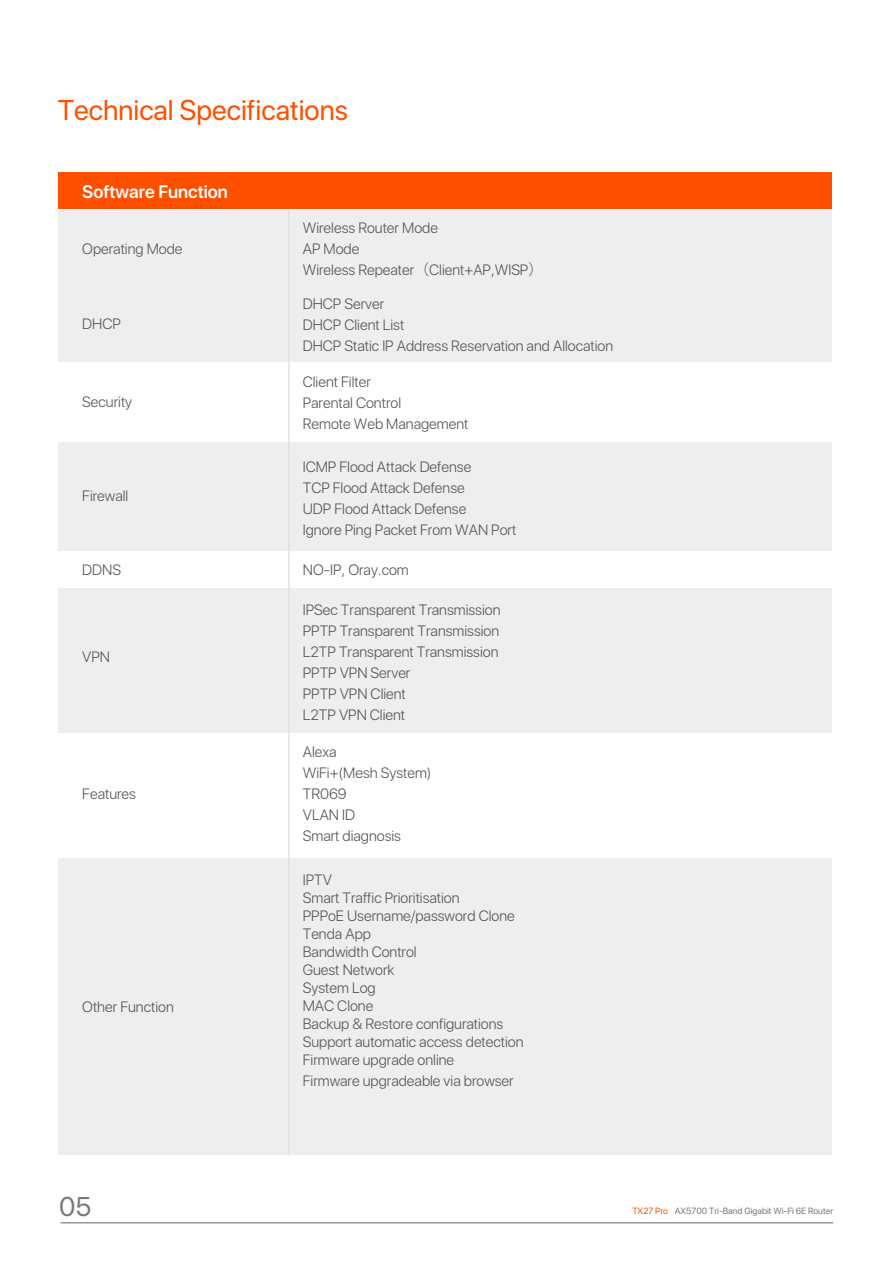
<style>
.page{position:relative;width:893px;height:1263px;background:#fff}
.page>*{position:absolute;margin:0;border:0;box-sizing:border-box;transform-origin:0 0}
.t1{font:28.5px "SF Pro Display";color:#ff5000}
.t2{font:27px "SF Pro Display";color:#7a7979}
.t3{font:600 18px "SF Pro Display";color:#fff}
.t4{font:300 15px/21px "SF Pro Display";color:#585959}
.t5{font:9px "SF Pro Display";color:#7a7979}
.s1{font-family:"Source Han Sans CN"}
.s2{color:#ff5000}
</style>
<div class="page">
<div style="left:58px;top:210px;width:774px;height:79px;background:#eeeeef"></div>
<hr style="left:60px;top:1222px;width:773px;height:1px;background:#636363">
<div style="left:58px;top:173px;width:774px;height:36px;background:#ff5000"></div>
<div style="left:58px;top:284px;width:774px;height:79px;background:#eeeeef"></div>
<div style="left:58px;top:442px;width:774px;height:109px;background:#eeeeef"></div>
<div style="left:58px;top:362px;width:774px;height:80px;background:#fff"></div>
<div style="left:58px;top:588px;width:774px;height:145px;background:#eeeeef"></div>
<div style="left:58px;top:858px;width:774px;height:296px;background:#eeeeef"></div>
<hr style="left:288px;top:210px;width:1px;height:944px;background:#dbdcdc">
<h1 class="t1" style="left:58px;top:88px;width:292px">Technical Specifications</h1>
<p class="t3" style="left:82px;top:178px;width:147px">Software Function</p>
<p class="t4" style="left:82px;top:238px;width:102px">Operating Mode</p>
<p class="t4" style="left:82px;top:313px;width:40px">DHCP</p>
<p class="t4" style="left:82px;top:391px;width:51px">Security</p>
<p class="t4" style="left:82px;top:486px;width:48px">Firewall</p>
<p class="t4" style="left:303px;top:217px;width:242px">Wireless Router Mode<br>AP Mode<br>Wireless Repeater<span class="s1">（</span>Client+AP,WISP<span class="s1">）</span></p>
<p class="t4" style="left:303px;top:293px;width:312px">DHCP Server<br>DHCP Client List<br>DHCP Static IP Address Reservation and Allocation</p>
<p class="t4" style="left:303px;top:372px;width:167px">Client Filter<br>Parental Control<br>Remote Web Management</p>
<p class="t4" style="left:303px;top:456px;width:215px">ICMP Flood Attack Defense<br>TCP Flood Attack Defense<br>UDP Flood Attack Defense<br>Ignore Ping Packet From WAN Port</p>
<p class="t4" style="left:82px;top:560px;width:40px">DDNS</p>
<p class="t4" style="left:303px;top:560px;width:108px">NO-IP, Oray.com</p>
<p class="t4" style="left:303px;top:600px;width:199px">IPSec Transparent Transmission<br>PPTP Transparent Transmission<br>L2TP Transparent Transmission<br>PPTP VPN Server<br>PPTP VPN Client<br>L2TP VPN Client</p>
<p class="t4" style="left:82px;top:646px;width:29px">VPN</p>
<p class="t4" style="left:82px;top:783px;width:55px">Features</p>
<p class="t4" style="left:82px;top:997px;width:93px">Other Function</p>
<p class="t4" style="left:303px;top:741px;width:130px">Alexa<br>WiFi+(Mesh System)<br>TR069<br>VLAN ID<br>Smart diagnosis</p>
<p class="t4" style="left:303px;top:871px;width:222px;line-height:18px">IPTV<br>Smart Traffic Prioritisation<br>PPPoE Username/password Clone<br>Tenda App<br>Bandwidth Control<br>Guest Network<br>System Log<br>MAC Clone<br>Backup &amp; Restore configurations<br>Support automatic access detection<br>Firmware upgrade online</p>
<p class="t4" style="left:303px;top:1070px;width:212px">Firmware upgradeable via browser</p>
<h2 class="t2" style="left:59px;top:1185px;width:34px">05</h2>
<p class="t5" style="left:632px;top:1204px;width:202px"><span class="s2">TX27 Pro</span> AX5700 Tri-Band Gigabit Wi-Fi 6E Router</p>
</div>
